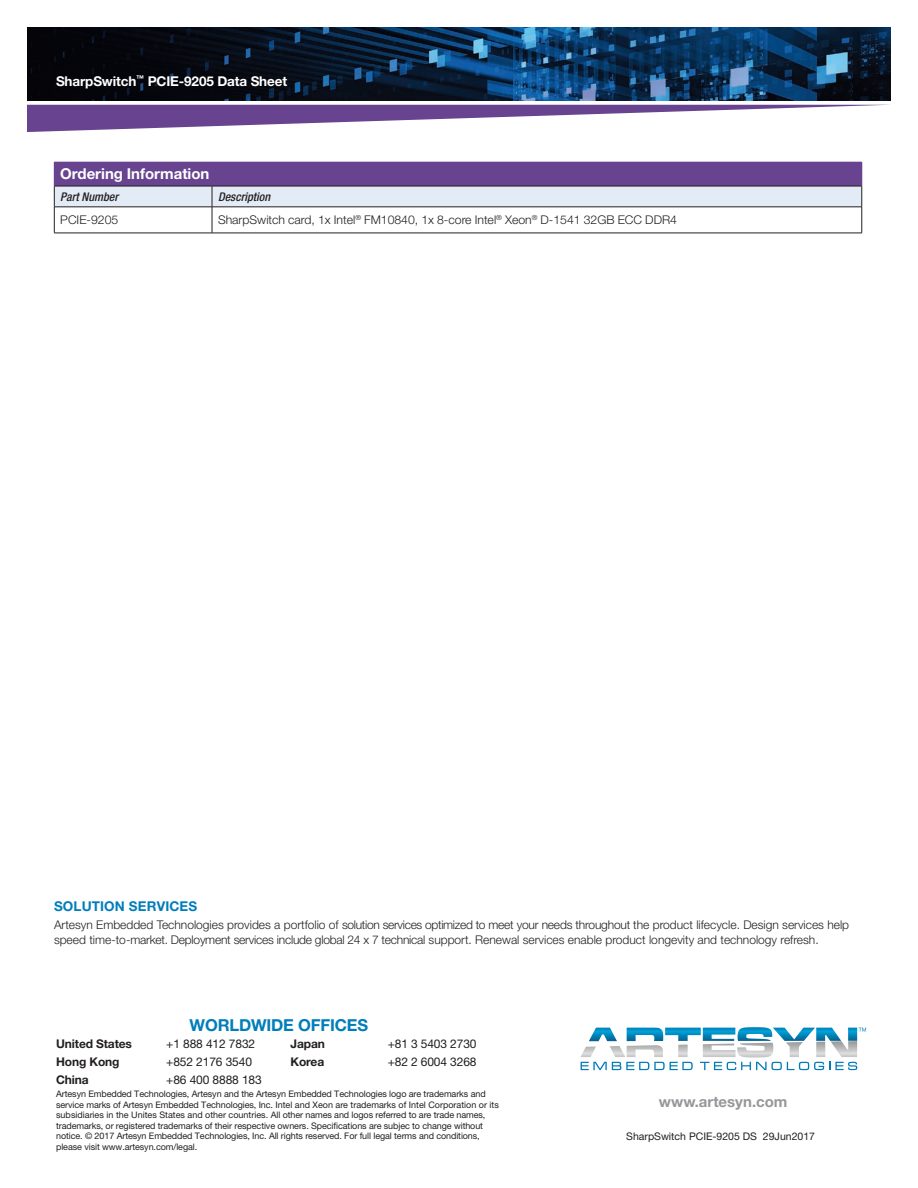
<style>
.page{position:relative;width:918px;height:1188px;background:#fff}
.page>*{position:absolute;margin:0;border:0;box-sizing:border-box;transform-origin:0 0}
.t1{font:700 16.5px "Helvetica Neue LT Std";letter-spacing:-.01em;color:#007dbb}
._3a_Table_title{font:700 15px "Helvetica Neue LT Std";color:#fff}
.t2{font:700 15px "Helvetica Neue LT Std";color:#95979a}
.t3{font:700 13.5px "Helvetica Neue LT Std";letter-spacing:-.01em;color:#fff}
.t4{font:700 13.5px "Helvetica Neue LT Std";letter-spacing:.01em;color:#007dbb}
.t5{font:300 12px/15px "Helvetica Neue LT Std";color:#231f20}
._3a_Table_text_max_c{font:300 12px "Helvetica Neue LT Pro";color:#231f20}
.t6{font:12px "Helvetica Neue LT Pro";letter-spacing:-.01em;color:#231f20}
.t7{font:700 12px "Helvetica Neue LT Std";letter-spacing:-.01em;color:#231f20}
._3a_body_Italic{font:italic 500 condensed 12px "Helvetica Neue LT Std";color:#231f20}
.t8{font:10.5px "Helvetica Neue LT Std";color:#231f20}
.t9{font:9px/10.5px "Helvetica Neue LT Pro";letter-spacing:-.01em;color:#231f20}
.t10{font:9px/10.5px "Helvetica Neue LT Std";color:#231f20}
.s1{font-family:"Helvetica Neue LT Pro"}
</style>
<div class="page">
<img style="left:27px;top:27px;width:864px;height:73px">
<svg style="left:27px;top:105px;width:854px;height:27px"></svg>
<svg style="left:580px;top:1027px;width:286px;height:43px"></svg>
<hr style="left:54px;top:233px;width:158px;height:1px;background:#231f20">
<hr style="left:212px;top:233px;width:650px;height:1px;background:#231f20">
<svg style="left:54px;top:162px;width:809px;height:71px"></svg>
<h3 class="t3" style="left:56px;top:72px;width:233px">SharpSwitch<sup>™</sup> PCIE-9205 Data Sheet</h3>
<p class="_3a_Table_title" style="left:60px;top:165px;width:151px">Ordering Information</p>
<p class="_3a_body_Italic" style="left:60px;top:189px;width:59px">Part Number</p>
<p class="_3a_body_Italic" style="left:218px;top:189px;width:54px">Description</p>
<p class="_3a_Table_text_max_c" style="left:60px;top:213px;width:60px">PCIE-9205</p>
<p class="_3a_Table_text_max_c" style="left:218px;top:213px;width:461px">SharpSwitch card, 1x Intel<sup>®</sup> FM10840, 1x 8-core Intel<sup>®</sup> Xeon<sup>®</sup> D-1541 32GB ECC DDR4</p>
<p class="t4" style="left:54px;top:898px;width:145px">SOLUTION SERVICES</p>
<p class="t5" style="left:54px;top:917px;width:797px">Artesyn Embedded Technologies provides a portfolio of solution services optimized to meet your needs throughout the product lifecycle. Design services help speed time-to-market. Deployment services include global 24 x 7 technical support. Renewal services enable product longevity and technology refresh.</p>
<h1 class="t1" style="left:190px;top:1015px;width:180px">WORLDWIDE OFFICES</h1>
<h3 class="t7" style="left:56px;top:1036px;width:77px">United States</h3>
<h3 class="t6" style="left:166px;top:1037px;width:90px">+1 888 412 7832</h3>
<h3 class="t7" style="left:291px;top:1036px;width:36px">Japan</h3>
<h3 class="t6" style="left:388px;top:1037px;width:90px">+81 3 5403 2730</h3>
<h3 class="t7" style="left:56px;top:1054px;width:65px">Hong Kong</h3>
<h3 class="t6" style="left:166px;top:1054px;width:87px">+852 2176 3540</h3>
<h3 class="t7" style="left:291px;top:1054px;width:35px">Korea</h3>
<h3 class="t6" style="left:388px;top:1054px;width:90px">+82 2 6004 3268</h3>
<h3 class="t7" style="left:56px;top:1072px;width:34px">China</h3>
<h3 class="t6" style="left:166px;top:1072px;width:97px">+86 400 8888 183</h3>
<p class="t9" style="left:56px;top:1089px;width:431px">Artesyn Embedded Technologies, Artesyn and the Artesyn Embedded Technologies logo are trademarks and</p>
<p class="t10" style="left:56px;top:1099px;width:444px"><span class="s1">service marks of Artesyn Embedded Technologies, Inc.</span> Intel and Xeon are trademarks of Intel Corporation or its subsidiaries in the Unites States and other countries. <span class="s1">All other names and logos referred to are trade names,</span></p>
<p class="t9" style="left:56px;top:1120px;width:428px">trademarks, or registered trademarks of their respective owners. Specifications are subjec to change without notice. © 2017 Artesyn Embedded Technologies, Inc. All rights reserved. For full legal terms and conditions, please visit www.artesyn.com/legal.</p>
<p class="t8" style="left:626px;top:1130px;width:190px">SharpSwitch PCIE-9205 DS 29Jun2017</p>
<h2 class="t2" style="left:659px;top:1092px;width:130px">www.artesyn.com</h2>
</div>
